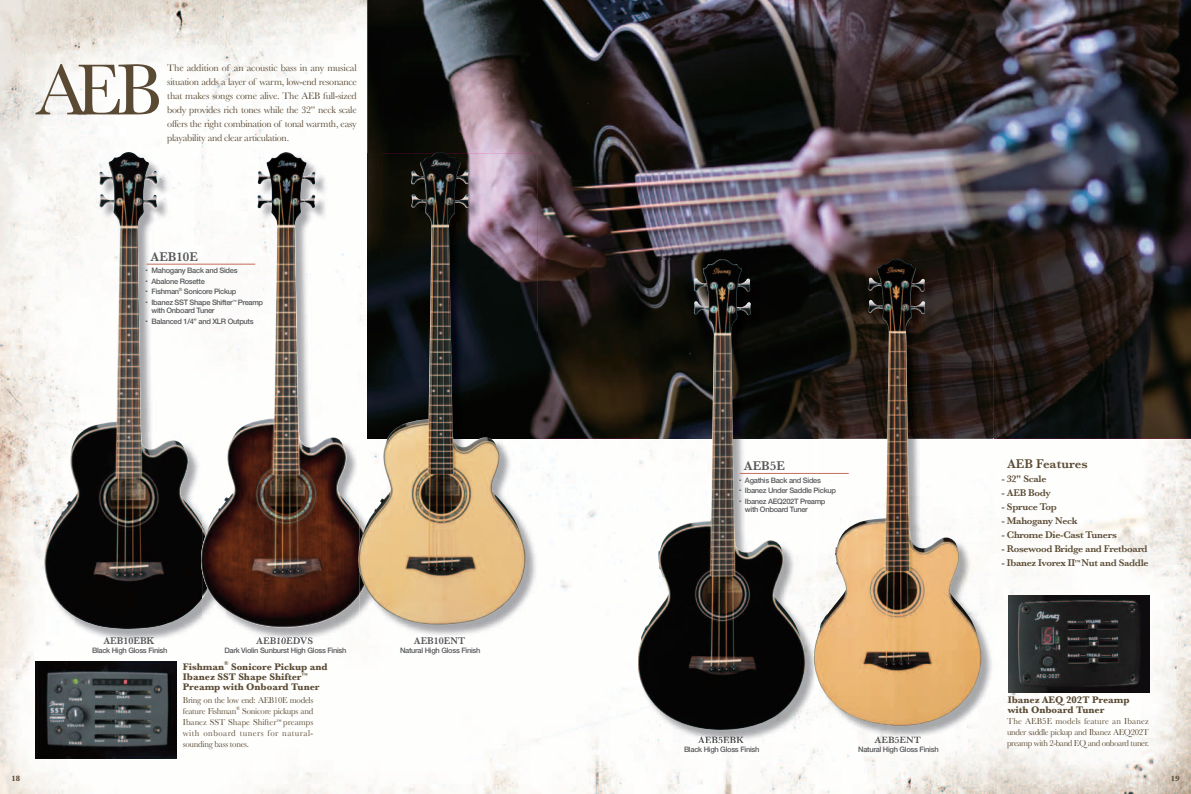
<style>
.page{position:relative;width:1191px;height:794px;background:#fff}
.page>*{position:absolute;margin:0;border:0;box-sizing:border-box;transform-origin:0 0}
.t1{font:75px "Baskerville";color:#5a4a33}
.t2{font:600 13px "Baskerville";color:#5a4a33}
.t3{font:600 13px "Baskerville";color:#57585a}
.t4{font:10px/14px "Baskerville";letter-spacing:-.03em;color:#5a4a33;text-align:justify}
.t5{font:600 10px "Baskerville";letter-spacing:-.03em;color:#5a4a33}
.t6{font:700 10px/10px "Baskerville";color:#5a4a33}
.t7{font:600 10px "Baskerville";color:#57585a}
.t8{font:9px/11px "Baskerville";letter-spacing:-.03em;color:#5a4a33;text-align:justify}
.t9{font:700 8px "Baskerville";color:#5a4a33}
.t10{font:500 7.5px/10.5px "Helvetica Neue";letter-spacing:-.04em;color:#57585a}
.t11{font:800 7.5px/10.5px "Helvetica Neue";color:#57585a;text-align:justify}
.t12{font:700 5.8px "Baskerville";color:#5a4a33}
.t13{font:5.2px "Baskerville";color:#5a4a33}
.t14{font:500 4.4px "Helvetica Neue";color:#57585a}
</style>
<div class="page">
<img style="left:0;top:0;width:1191px;height:794px">
<img style="left:368px;top:0;width:823px;height:439px">
<img style="left:45px;top:629px;width:30px;height:12px">
<img style="left:166px;top:629px;width:60px;height:12px">
<img style="left:75px;top:629px;width:91px;height:12px">
<img style="left:44px;top:152px;width:158px;height:477px">
<img style="left:226px;top:153px;width:55px;height:348px">
<img style="left:202px;top:153px;width:24px;height:381px">
<img style="left:202px;top:525px;width:4px;height:23px">
<img style="left:291px;top:153px;width:67px;height:313px">
<img style="left:338px;top:466px;width:20px;height:55px">
<img style="left:320px;top:595px;width:62px;height:44px">
<img style="left:226px;top:609px;width:94px;height:30px">
<img style="left:256px;top:637px;width:57px;height:2px">
<img style="left:202px;top:589px;width:24px;height:50px">
<img style="left:202px;top:571px;width:6px;height:27px">
<img style="left:271px;top:152px;width:15px;height:6px">
<img style="left:805px;top:260px;width:9px;height:414px">
<img style="left:639px;top:674px;width:178px;height:68px">
<img style="left:698px;top:736px;width:46px;height:6px">
<img style="left:638px;top:259px;width:167px;height:471px">
<img style="left:382px;top:332px;width:155px;height:304px">
<img style="left:525px;top:153px;width:12px;height:179px">
<img style="left:359px;top:624px;width:23px;height:12px">
<img style="left:358px;top:152px;width:167px;height:472px">
<img style="left:815px;top:260px;width:178px;height:478px">
<img style="left:874px;top:736px;width:46px;height:2px">
<img style="left:814px;top:259px;width:167px;height:467px">
<hr style="left:146px;top:264px;width:109px;height:1px;background:#c36f5b">
<hr style="left:740px;top:473px;width:108px;height:1px;background:#c36f5b">
<img style="left:1008px;top:595px;width:141px;height:97px">
<img style="left:35px;top:661px;width:142px;height:97px">
<h1 class="t1" style="left:35px;top:46px;width:128px">AEB</h1>
<p class="t4" style="left:167px;top:60px;width:191px">The addition of an acoustic bass in any musical situation adds a layer of warm, low-end resonance that makes songs come alive. The AEB full-sized body provides rich tones while the 32” neck scale offers the right combination of tonal warmth, easy playability and clear articulation.</p>
<h2 class="t3" style="left:150px;top:249px;width:49px">AEB10E</h2>
<p class="t10" style="left:151px;top:265px;width:88px">Mahogany Back and Sides<br>Abalone Rosette<br>Fishman</p>
<p class="t11" style="left:146px;top:263px;width:4px">. . . .</p>
<p class="t11" style="left:146px;top:314px;width:4px">.</p>
<p class="t14" style="left:179px;top:286px;width:5px">®</p>
<p class="t10" style="left:151px;top:286px;width:113px;text-indent:32px">Sonicore Pickup<br>Ibanez SST Shape Shifter<sup>™</sup> Preamp</p>
<p class="t10" style="left:151px;top:305px;width:104px">with Onboard Tuner<br>Balanced 1/4” and XLR Outputs</p>
<h3 class="t7" style="left:103px;top:635px;width:53px">AEB10EBK</h3>
<p class="t10" style="left:92px;top:644px;width:77px">Black High Gloss Finish</p>
<h3 class="t7" style="left:256px;top:635px;width:58px">AEB10EDVS</h3>
<p class="t10" style="left:224px;top:644px;width:124px">Dark Violin Sunburst High Gloss Finish</p>
<h3 class="t6" style="left:183px;top:661px;width:43px">Fishman</h3>
<p class="t12" style="left:224px;top:660px;width:6px">®</p>
<h3 class="t6" style="left:183px;top:661px;width:146px;text-indent:48px">Sonicore Pickup and<br>Ibanez SST Shape Shifter<sup>™<br></sup>Preamp with Onboard Tuner</h3>
<p class="t8" style="left:183px;top:694px;width:132px">Bring on the low end: AEB10E models feature Fishman</p>
<p class="t13" style="left:236px;top:705px;width:5px">®</p>
<p class="t8" style="left:183px;top:705px;width:132px;text-indent:59px">Sonicore pickups and Ibanez SST Shape Shifter<sup>™</sup> preamps with onboard tuners for natural&shy;sounding bass tones.</p>
<h3 class="t7" style="left:414px;top:635px;width:53px">AEB10ENT</h3>
<p class="t10" style="left:400px;top:644px;width:82px">Natural High Gloss Finish</p>
<h2 class="t3" style="left:744px;top:458px;width:43px">AEB5E</h2>
<p class="t10" style="left:745px;top:474px;width:92px">Agathis Back and Sides<br>Ibanez Under Saddle Pickup<br>Ibanez AEQ202T Preamp</p>
<p class="t10" style="left:745px;top:504px;width:64px">with Onboard Tuner</p>
<p class="t11" style="left:739px;top:472px;width:4px">. . .</p>
<h3 class="t7" style="left:874px;top:734px;width:48px">AEB5ENT</h3>
<p class="t10" style="left:684px;top:744px;width:77px">Black High Gloss Finish</p>
<p class="t10" style="left:858px;top:744px;width:82px">Natural High Gloss Finish</p>
<h2 class="t2" style="left:1007px;top:456px;width:82px">AEB Features</h2>
<h3 class="t5" style="left:1001px;top:473px;width:46px">- 32" Scale</h3>
<h3 class="t5" style="left:1001px;top:487px;width:51px">- AEB Body</h3>
<h3 class="t5" style="left:1001px;top:501px;width:57px">- Spruce Top</h3>
<h3 class="t5" style="left:1001px;top:515px;width:78px">- Mahogany Neck</h3>
<h3 class="t5" style="left:1001px;top:529px;width:117px">- Chrome Die-Cast Tuners</h3>
<h3 class="t5" style="left:1001px;top:543px;width:148px">- Rosewood Bridge and Fretboard</h3>
<h3 class="t5" style="left:1001px;top:557px;width:149px">- Ibanez Ivorex II<sup>™</sup> Nut and Saddle</h3>
<h3 class="t6" style="left:1007px;top:694px;width:123px">Ibanez AEQ 202T Preamp with Onboard Tuner</h3>
<p class="t8" style="left:1007px;top:715px;width:143px">The AEB5E models feature an Ibanez under saddle pickup and Ibanez AEQ202T preamp with 2-band EQ and onboard tuner.</p>
<p class="t9" style="left:11px;top:773px;width:10px">18</p>
<p class="t9" style="left:1171px;top:773px;width:10px">19</p>
</div>
